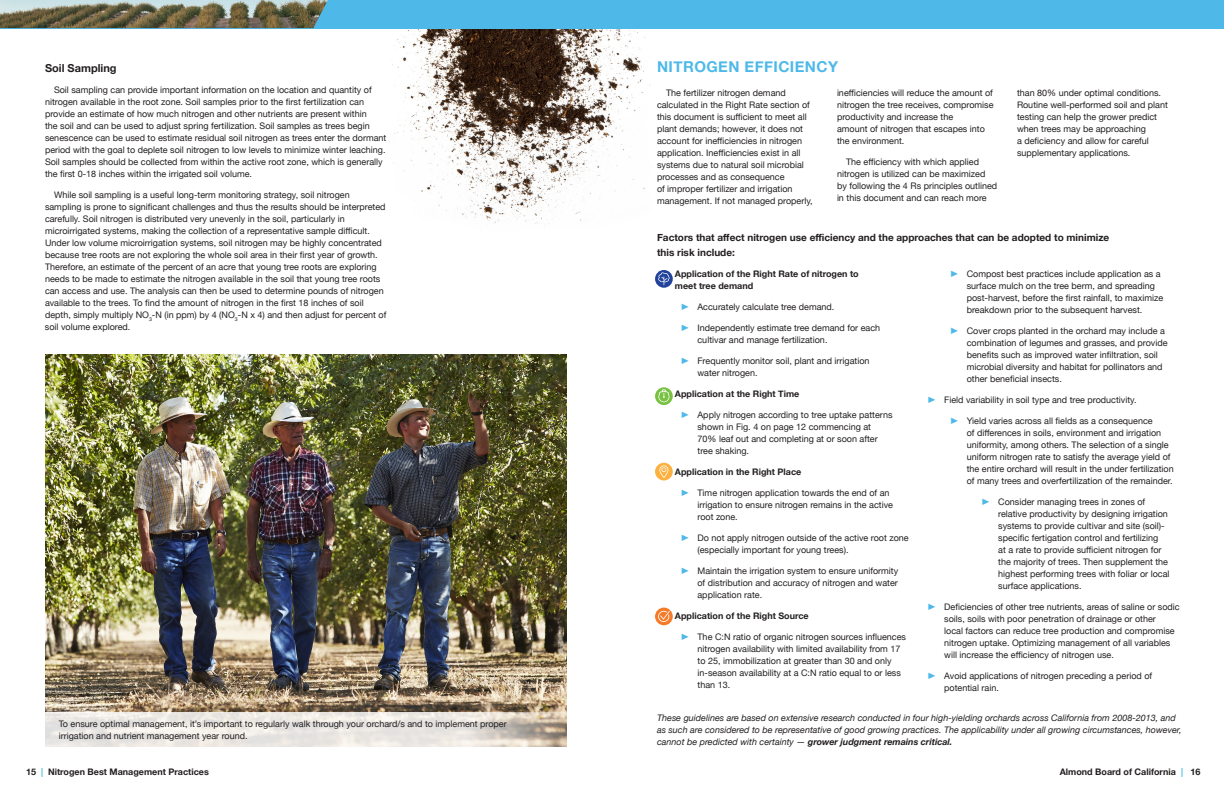
<style>
.page{position:relative;width:1224px;height:792px;background:#fff}
.page>*{position:absolute;margin:0;border:0;box-sizing:border-box;transform-origin:0 0}
.t1{font:700 15px "Helvetica Neue";letter-spacing:.03em;color:#4eb9e9}
.t2{font:700 11px "Helvetica Neue";color:#231f20}
.t3{font:700 10px/15px "Helvetica Neue";color:#231f20}
.t4{font:9px/12px "Helvetica Neue";color:#231f20}
.t5{font:italic 9px/12px "Helvetica Neue";color:#231f20}
.t6{font:700 9px/12px "Helvetica Neue";color:#231f20}
.s1{font-weight:400;color:#4eb9e9}
.s2{color:#4eb9e9}
.s3{font-weight:700}
</style>
<div class="page">
<img style="left:368px;top:28px;width:287px;height:198px">
<img style="left:45px;top:354px;width:522px;height:358px">
<svg style="left:655px;top:387px;width:18px;height:18px"></svg>
<svg style="left:658px;top:390px;width:11px;height:12px"></svg>
<div style="left:655px;top:463px;width:18px;height:17px;background:#fbb03f;border-radius:50%"></div>
<svg style="left:659px;top:465px;width:9px;height:13px"></svg>
<svg style="left:655px;top:270px;width:18px;height:18px"></svg>
<svg style="left:658px;top:272px;width:12px;height:13px"></svg>
<div style="left:655px;top:608px;width:18px;height:17px;background:#f47b2a;border-radius:50%"></div>
<svg style="left:658px;top:611px;width:12px;height:11px"></svg>
<svg style="left:45px;top:712px;width:522px;height:35px;background:#e6e1db"></svg>
<div style="left:0;top:0;width:1224px;height:28px;background:#4eb9e9"></div>
<img style="left:0;top:0;width:328px;height:28px">
<p class="t2" style="left:45px;top:60px;width:73px">Soil Sampling</p>
<p class="t4" style="left:45px;top:85px;width:343px;text-indent:9px">Soil sampling can provide important information on the location and quantity of nitrogen available in the root zone. Soil samples prior to the first fertilization can provide an estimate of how much nitrogen and other nutrients are present within<br>the soil and can be used to adjust spring fertilization. Soil samples as trees begin senescence can be used to estimate residual soil nitrogen as trees enter the dormant period with the goal to deplete soil nitrogen to low levels to minimize winter leaching.<br>Soil samples should be collected from within the active root zone, which is generally the first 0-18 inches within the irrigated soil volume.</p>
<p class="t4" style="left:45px;top:190px;width:343px;text-indent:9px">While soil sampling is a useful long-term monitoring strategy, soil nitrogen sampling is prone to significant challenges and thus the results should be interpreted carefully. Soil nitrogen is distributed very unevenly in the soil, particularly in microirrigated systems, making the collection of a representative sample difficult.<br>Under low volume microirrigation systems, soil nitrogen may be highly concentrated because tree roots are not exploring the whole soil area in their first year of growth.<br>Therefore, an estimate of the percent of an acre that young tree roots are exploring needs to be made to estimate the nitrogen available in the soil that young tree roots can access and use. The analysis can then be used to determine pounds of nitrogen available to the trees. To find the amount of nitrogen in the first 18 inches of soil depth, simply multiply NO<sub>3</sub>-N (in ppm) by 4 (NO<sub>3</sub>-N x 4) and then adjust for percent of soil volume explored.</p>
<h1 class="t1" style="left:657px;top:55px;width:183px">NITROGEN EFFICIENCY</h1>
<p class="t4" style="left:657px;top:88px;width:157px;text-indent:9px">The fertilizer nitrogen demand calculated in the Right Rate section of this document is sufficient to meet all plant demands; however, it does not account for inefficiencies in nitrogen application. Inefficiencies exist in all systems due to natural soil microbial processes and as consequence<br>of improper fertilizer and irrigation management. If not managed properly,</p>
<p class="t4" style="left:837px;top:88px;width:158px">inefficiencies will reduce the amount of nitrogen the tree receives, compromise productivity and increase the<br>amount of nitrogen that escapes into the environment.</p>
<p class="t4" style="left:837px;top:157px;width:162px;text-indent:9px">The efficiency with which applied nitrogen is utilized can be maximized by following the 4 Rs principles outlined in this document and can reach more</p>
<p class="t4" style="left:1017px;top:88px;width:152px">than 80% under optimal conditions.<br>Routine well-performed soil and plant testing can help the grower predict when trees may be approaching<br>a deficiency and allow for careful supplementary applications.</p>
<p class="t3" style="left:657px;top:230px;width:454px">Factors that affect nitrogen use efficiency and the approaches that can be adopted to minimize this risk include:</p>
<p class="t6" style="left:675px;top:268px;width:185px;text-indent:-18px"><span class="s1">࢝</span> Application of the Right Rate of nitrogen to meet tree demand</p>
<p class="t4" style="left:679px;top:301px;width:156px"><span class="s2">࢝</span> Accurately calculate tree demand.</p>
<p class="t4" style="left:697px;top:322px;width:184px;text-indent:-18px"><span class="s2">࢝</span> Independently estimate tree demand for each cultivar and manage fertilization.</p>
<p class="t4" style="left:697px;top:355px;width:174px;text-indent:-18px"><span class="s2">࢝</span> Frequently monitor soil, plant and irrigation water nitrogen.</p>
<p class="t6" style="left:657px;top:388px;width:144px"><span class="s1">࢝</span> Application at the Right Time</p>
<p class="t4" style="left:697px;top:409px;width:197px;text-indent:-18px"><span class="s2">࢝</span> Apply nitrogen according to tree uptake patterns shown in Fig. 4 on page 12 commencing at<br>70% leaf out and completing at or soon after tree shaking.</p>
<p class="t6" style="left:657px;top:466px;width:146px"><span class="s1">࢝</span> Application in the Right Place</p>
<p class="t4" style="left:697px;top:487px;width:197px;text-indent:-18px"><span class="s2">࢝</span> Time nitrogen application towards the end of an irrigation to ensure nitrogen remains in the active root zone.</p>
<p class="t4" style="left:697px;top:532px;width:213px;text-indent:-18px"><span class="s2">࢝</span> Do not apply nitrogen outside of the active root zone (especially important for young trees).</p>
<p class="t4" style="left:697px;top:565px;width:202px;text-align:justify;text-indent:-18px"><span class="s2">࢝</span> Maintain the irrigation system to ensure uniformity of distribution and accuracy of nitrogen and water application rate.</p>
<p class="t6" style="left:657px;top:610px;width:153px"><span class="s1">࢝</span> Application of the Right Source</p>
<p class="t4" style="left:697px;top:631px;width:210px;text-indent:-18px"><span class="s2">࢝</span> The C:N ratio of organic nitrogen sources influences nitrogen availability with limited availability from 17 to 25, immobilization at greater than 30 and only in-season availability at a C:N ratio equal to or less than 13.</p>
<p class="t4" style="left:967px;top:268px;width:198px;text-indent:-18px"><span class="s2">࢝</span> Compost best practices include application as a surface mulch on the tree berm, and spreading post-harvest, before the first rainfall, to maximize breakdown prior to the subsequent harvest.</p>
<p class="t4" style="left:967px;top:325px;width:202px;text-indent:-18px"><span class="s2">࢝</span> Cover crops planted in the orchard may include a combination of legumes and grasses, and provide benefits such as improved water infiltration, soil microbial diversity and habitat for pollinators and other beneficial insects.</p>
<p class="t4" style="left:926px;top:394px;width:212px"><span class="s2">࢝</span> Field variability in soil type and tree productivity.</p>
<p class="t4" style="left:967px;top:415px;width:209px;text-indent:-18px"><span class="s2">࢝</span> Yield varies across all fields as a consequence<br>of differences in soils, environment and irrigation uniformity, among others. The selection of a single uniform nitrogen rate to satisfy the average yield of the entire orchard will result in the under fertilization of many trees and overfertilization of the remainder.</p>
<p class="t4" style="left:998px;top:496px;width:173px;text-indent:-18px"><span class="s2">࢝</span> Consider managing trees in zones of relative productivity by designing irrigation systems to provide cultivar and site (soil)- specific fertigation control and fertilizing<br>at a rate to provide sufficient nitrogen for the majority of trees. Then supplement the highest performing trees with foliar or local surface applications.</p>
<p class="t4" style="left:944px;top:601px;width:237px;text-indent:-18px"><span class="s2">࢝</span> Deficiencies of other tree nutrients, areas of saline or sodic soils, soils with poor penetration of drainage or other<br>local factors can reduce tree production and compromise nitrogen uptake. Optimizing management of all variables will increase the efficiency of nitrogen use.</p>
<p class="t4" style="left:944px;top:670px;width:210px;text-indent:-18px"><span class="s2">࢝</span> Avoid applications of nitrogen preceding a period of potential rain.</p>
<p class="t4" style="left:59px;top:718px;width:450px">To ensure optimal management, it’s important to regularly walk through your orchard/s and to implement proper irrigation and nutrient management year round.</p>
<p class="t5" style="left:657px;top:712px;width:526px">These guidelines are based on extensive research conducted in four high-yielding orchards across California from 2008-2013, and as such are considered to be representative of good growing practices. The applicability under all growing circumstances, however, cannot be predicted with certainty — <span class="s3">grower judgment remains critical.</span></p>
<p class="t6" style="left:26px;top:766px;width:184px">15 <span class="s2">|</span> Nitrogen Best Management Practices</p>
<p class="t6" style="left:1060px;top:766px;width:142px">Almond Board of California <span class="s2">|</span> 16</p>
</div>
